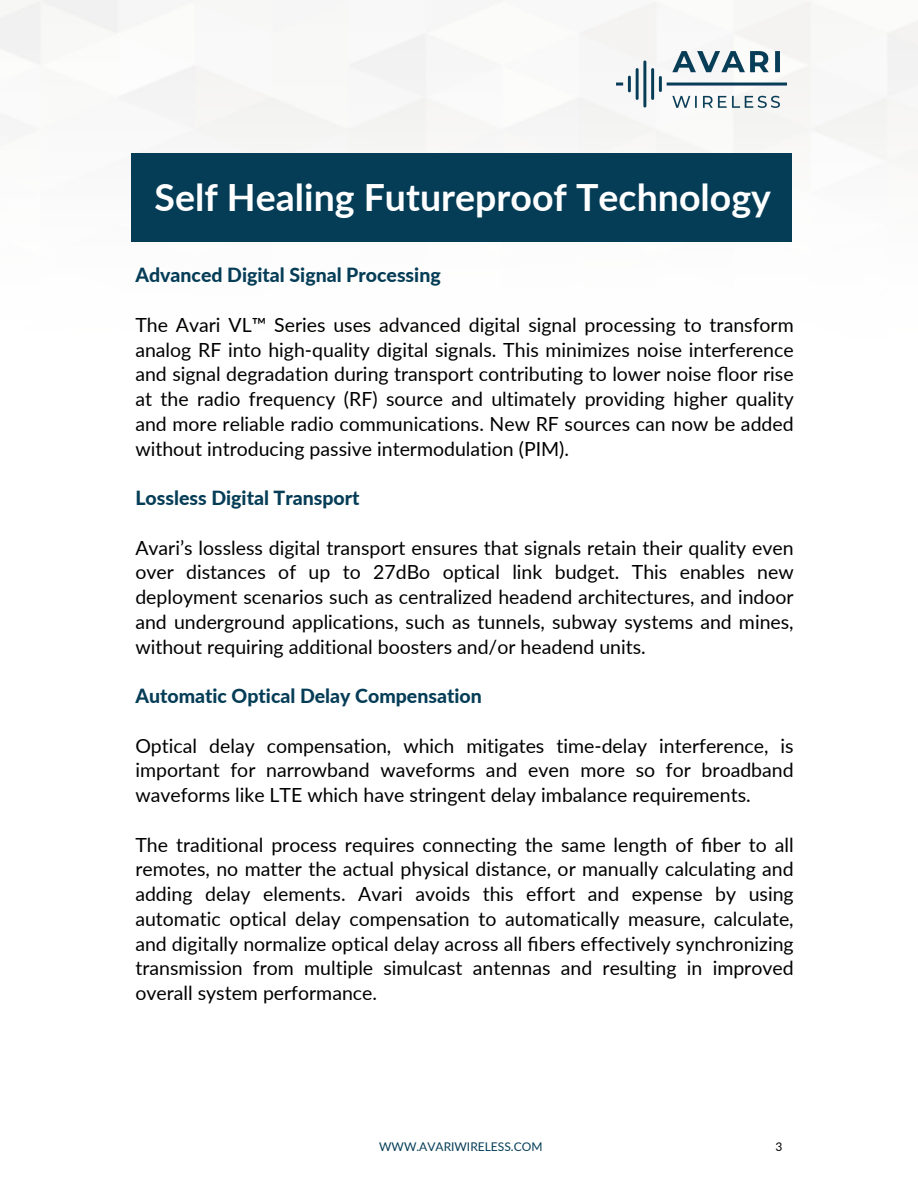
<style>
.page{position:relative;width:918px;height:1188px;background:#fff}
.page>*{position:absolute;margin:0;border:0;box-sizing:border-box;transform-origin:0 0}
.t1{font:700 37.5px "Lato";color:#fff}
.t2{font:19.5px/24.8px "Lato";color:#000;text-align:justify}
.t3{font:800 19.5px "Lato";color:#053d57}
.t4{font:12px "Lato";color:#053d57}
.t5{font:12px "Lato";color:#000}
</style>
<div class="page">
<img style="left:0;top:0;width:918px;height:242px">
<img style="left:617px;top:52px;width:169px;height:56px">
<div style="left:132px;top:153px;width:660px;height:89px;background:#053d57"></div>
<p class="t1" style="left:154px;top:174px;width:618px">Self Healing Futureproof Technology</p>
<p class="t3" style="left:135px;top:263px;width:307px">Advanced Digital Signal Processing</p>
<p class="t2" style="left:135px;top:312px;width:660px">The Avari VL™ Series uses advanced digital signal processing to transform analog RF into high-quality digital signals. This minimizes noise interference and signal degradation during transport contributing to lower noise floor rise at the radio frequency (RF) source and ultimately providing higher quality and more reliable radio communications. New RF sources can now be added without introducing passive intermodulation (PIM).</p>
<p class="t3" style="left:135px;top:486px;width:226px">Lossless Digital Transport</p>
<p class="t2" style="left:135px;top:535px;width:660px">Avari’s lossless digital transport ensures that signals retain their quality even over distances of up to 27dBo optical link budget. This enables new deployment scenarios such as centralized headend architectures, and indoor and underground applications, such as tunnels, subway systems and mines, without requiring additional boosters and/or headend units.</p>
<p class="t3" style="left:135px;top:684px;width:348px">Automatic Optical Delay Compensation</p>
<p class="t2" style="left:135px;top:733px;width:660px">Optical delay compensation, which mitigates time-delay interference, is important for narrowband waveforms and even more so for broadband waveforms like LTE which have stringent delay imbalance requirements.</p>
<p class="t2" style="left:135px;top:832px;width:660px">The traditional process requires connecting the same length of fiber to all remotes, no matter the actual physical distance, or manually calculating and adding delay elements. Avari avoids this effort and expense by using automatic optical delay compensation to automatically measure, calculate, and digitally normalize optical delay across all fibers effectively synchronizing transmission from multiple simulcast antennas and resulting in improved overall system performance.</p>
<p class="t4" style="left:379px;top:1139px;width:165px">WWW.AVARIWIRELESS.COM</p>
<p class="t5" style="left:776px;top:1139px;width:8px">3</p>
</div>
